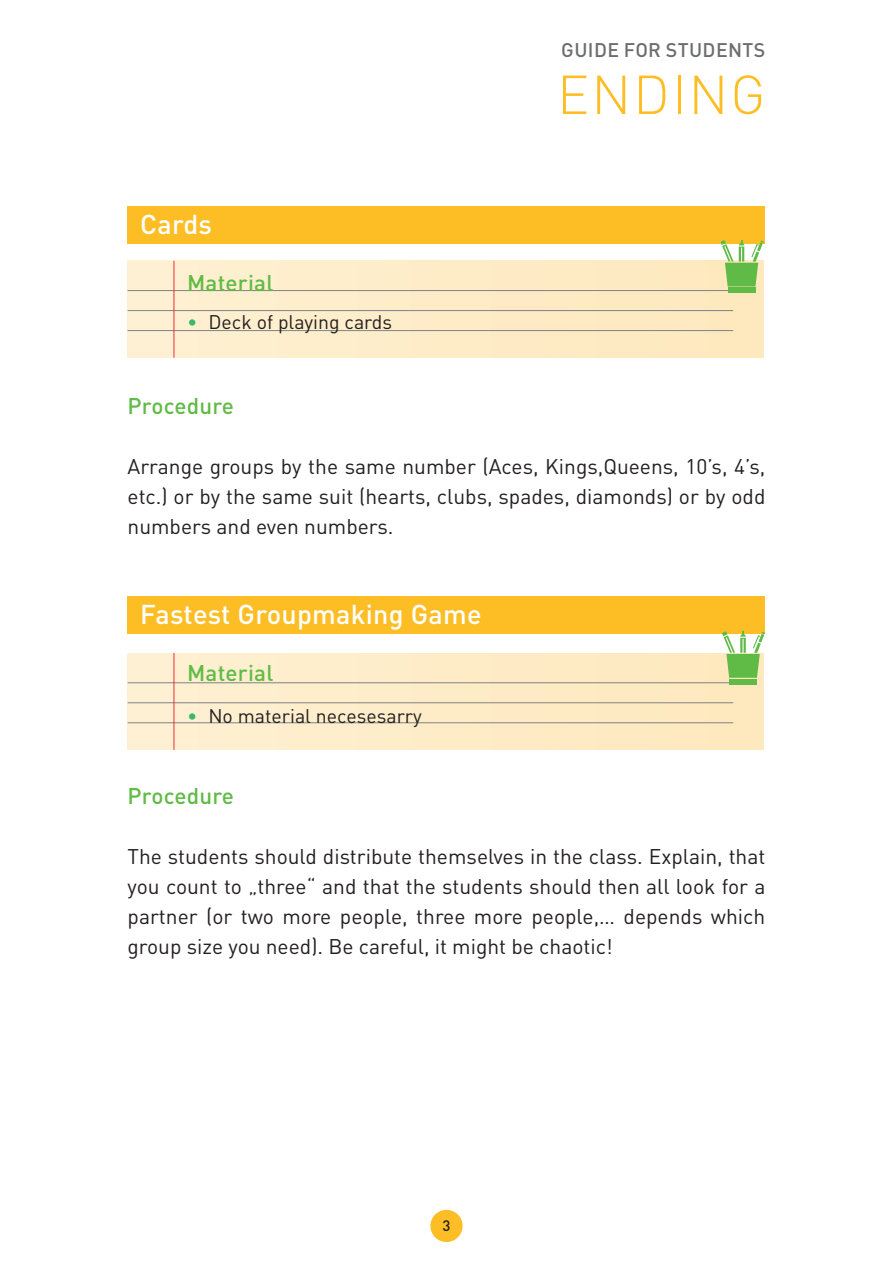
<style>
.page{position:relative;width:893px;height:1263px;background:#fff}
.page>*{position:absolute;margin:0;border:0;box-sizing:border-box;transform-origin:0 0}
.t1{font:300 54px "DIN Pro";letter-spacing:.035em;color:#fdbe25}
.t2{font:500 27px "DIN Pro";letter-spacing:.01em;color:#fff}
.t3{font:500 22.5px "DIN Pro";letter-spacing:.01em;color:#60bb46}
.t4{font:21px/30px "DIN Pro";color:#231f20;text-align:justify}
.t5{font:19.5px "DIN Pro";color:#231f20}
.t6{font:500 19.5px "DIN Pro";letter-spacing:.02em;color:#6c6d70}
.t7{font:500 15px "DIN Pro";color:#231f20}
.s1{color:#3cb76e}
</style>
<div class="page">
<div style="left:430px;top:1210px;width:33px;height:32px;background:#fdbe25;border-radius:50%"></div>
<div style="left:128px;top:653px;width:636px;height:97px;background:#feecc7"></div>
<hr style="left:128px;top:682px;width:605px;height:1px;background:#808285">
<hr style="left:128px;top:722px;width:605px;height:1px;background:#808285">
<hr style="left:128px;top:702px;width:605px;height:1px;background:#808285">
<hr style="left:174px;top:653px;width:1px;height:97px;background:#ee2c3d">
<div style="left:128px;top:261px;width:636px;height:97px;background:#feecc7"></div>
<hr style="left:128px;top:290px;width:605px;height:1px;background:#808285">
<hr style="left:128px;top:330px;width:605px;height:1px;background:#808285">
<hr style="left:128px;top:310px;width:605px;height:1px;background:#808285">
<hr style="left:174px;top:261px;width:1px;height:97px;background:#ee2c3d">
<div style="left:128px;top:206px;width:637px;height:38px;background:#fdbe25"></div>
<div style="left:128px;top:596px;width:637px;height:38px;background:#fdbe25"></div>
<div style="left:728px;top:288px;width:27px;height:5px;background:#60bb46"></div>
<svg style="left:721px;top:240px;width:43px;height:47px"></svg>
<div style="left:729px;top:679px;width:28px;height:5px;background:#60bb46"></div>
<svg style="left:722px;top:631px;width:43px;height:47px"></svg>
<p class="t2" style="left:140px;top:202px;width:73px">Cards</p>
<p class="t3" style="left:187px;top:264px;width:88px">Material</p>
<p class="t5" style="left:187px;top:306px;width:207px"><span class="s1">•</span> Deck of playing cards</p>
<p class="t3" style="left:128px;top:388px;width:108px">Procedure</p>
<p class="t6" style="left:561px;top:34px;width:206px">GUIDE FOR STUDENTS</p>
<h1 class="t1" style="left:557px;top:53px;width:210px">ENDING</h1>
<p class="t4" style="left:128px;top:449px;width:639px">Arrange groups by the same number (Aces, Kings,Queens, 10’s, 4’s, etc.) or by the same suit (hearts, clubs, spades, diamonds) or by odd numbers and even numbers.</p>
<p class="t2" style="left:140px;top:592px;width:343px">Fastest Groupmaking Game</p>
<p class="t3" style="left:187px;top:654px;width:88px">Material</p>
<p class="t5" style="left:187px;top:701px;width:236px"><span class="s1">•</span> No material necesesarry</p>
<p class="t3" style="left:128px;top:778px;width:108px">Procedure</p>
<p class="t4" style="left:128px;top:839px;width:639px">The students should distribute themselves in the class. Explain, that you count to „three“ and that the students should then all look for a partner (or two more people, three more people,… depends which group size you need). Be careful, it might be chaotic!</p>
<p class="t7" style="left:442px;top:1213px;width:9px">3</p>
</div>
